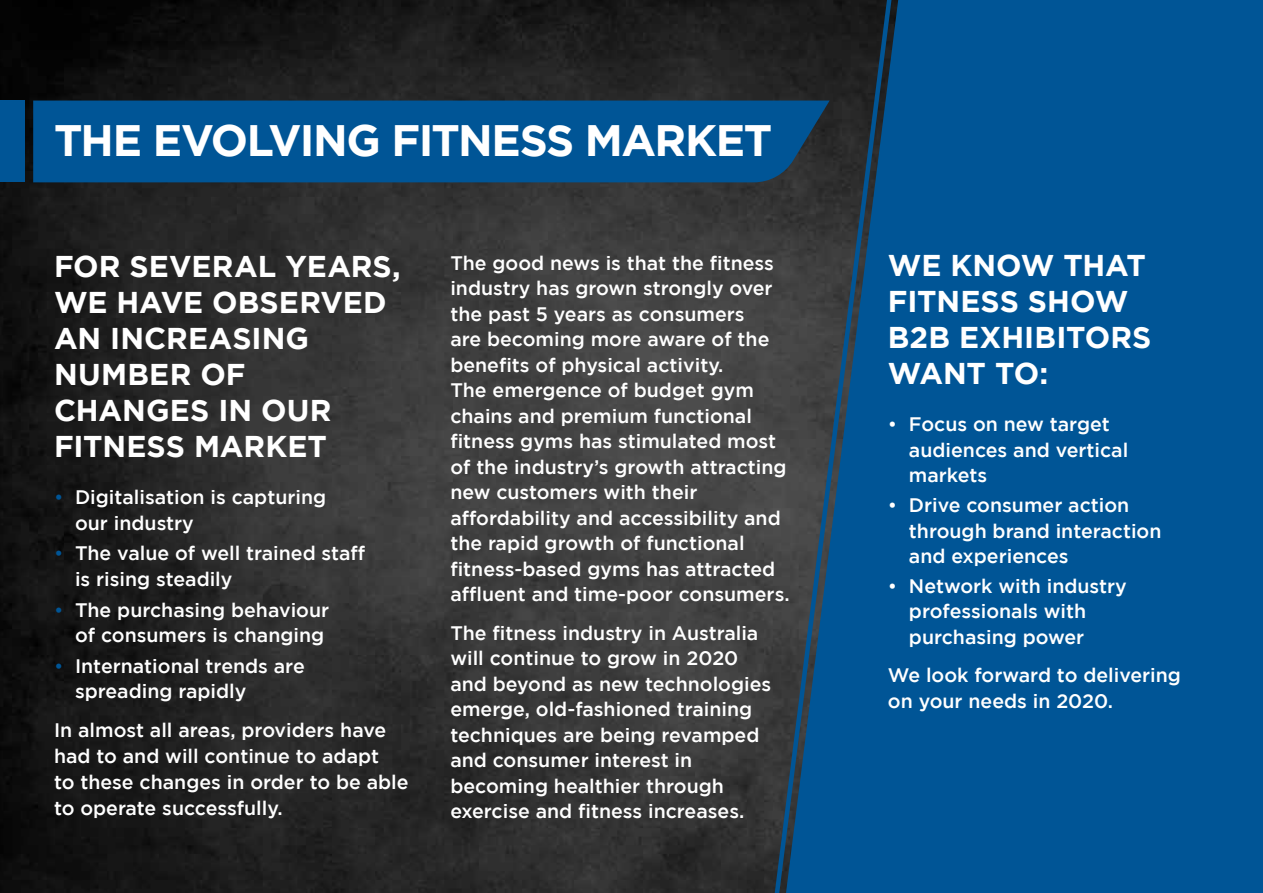
<style>
.page{position:relative;width:1263px;height:893px;background:#fff}
.page>*{position:absolute;margin:0;border:0;box-sizing:border-box;transform-origin:0 0}
.t1{font:700 43.95px "Gotham";letter-spacing:-.035em;color:#fff}
.t2{font:700 30px/36px "Gotham";color:#fff}
.t3{font:500 19.5px/25.5px "Gotham";color:#fff}
.s1{font-weight:400;color:#005596}
.s2{font-weight:400}
</style>
<div class="page">
<img style="left:0;top:0;width:759px;height:893px">
<div style="left:897px;top:0;width:366px;height:893px;background:#005596"></div>
<div style="left:0;top:101px;width:25px;height:81px;background:#005596"></div>
<div style="left:33px;top:101px;width:726px;height:81px;background:#005596"></div>
<svg style="left:759px;top:0;width:138px;height:893px;background:#1e4461"></svg>
<h1 class="t1" style="left:54px;top:115px;width:720px">THE EVOLVING FITNESS MARKET</h1>
<h2 class="t2" style="left:54px;top:248px;width:348px">FOR SEVERAL YEARS,<br>WE HAVE OBSERVED<br>AN INCREASING<br>NUMBER OF<br>CHANGES IN OUR<br>FITNESS MARKET</h2>
<p class="t3" style="left:75px;top:484px;width:253px;line-height:26px;text-indent:-21px"><span class="s1">•</span> Digitalisation is capturing our industry</p>
<p class="t3" style="left:75px;top:540px;width:292px;line-height:26px;text-indent:-21px"><span class="s1">•</span> The value of well trained staff is rising steadily</p>
<p class="t3" style="left:54px;top:596px;width:277px;line-height:26px;text-align:right"><span class="s1">•</span> The purchasing behaviour of consumers is changing</p>
<p class="t3" style="left:75px;top:652px;width:231px;line-height:26px;text-indent:-21px"><span class="s1">•</span> International trends are spreading rapidly</p>
<p class="t3" style="left:54px;top:717px;width:356px;line-height:26px">In almost all areas, providers have had to and will continue to adapt<br>to these changes in order to be able to operate successfully.</p>
<p class="t3" style="left:450px;top:250px;width:341px">The good news is that the fitness industry has grown strongly over the past 5 years as consumers<br>are becoming more aware of the benefits of physical activity.<br>The emergence of budget gym chains and premium functional fitness gyms has stimulated most of the industry’s growth attracting new customers with their affordability and accessibility and the rapid growth of functional fitness-based gyms has attracted affluent and time-poor consumers.</p>
<p class="t3" style="left:450px;top:619px;width:322px">The fitness industry in Australia will continue to grow in 2020 and beyond as new technologies emerge, old-fashioned training techniques are being revamped and consumer interest in becoming healthier through exercise and fitness increases.</p>
<h2 class="t2" style="left:888px;top:247px;width:265px">WE KNOW THAT<br>FITNESS SHOW<br>B2B EXHIBITORS<br>WANT TO:</h2>
<p class="t3" style="left:909px;top:411px;width:221px;text-indent:-21px"><span class="s2">•</span> Focus on new target audiences and vertical markets</p>
<p class="t3" style="left:909px;top:492px;width:254px;text-indent:-21px"><span class="s2">•</span> Drive consumer action through brand interaction and experiences</p>
<p class="t3" style="left:909px;top:573px;width:219px;text-indent:-21px"><span class="s2">•</span> Network with industry professionals with purchasing power</p>
<p class="t3" style="left:888px;top:662px;width:294px">We look forward to delivering on your needs in 2020.</p>
</div>
